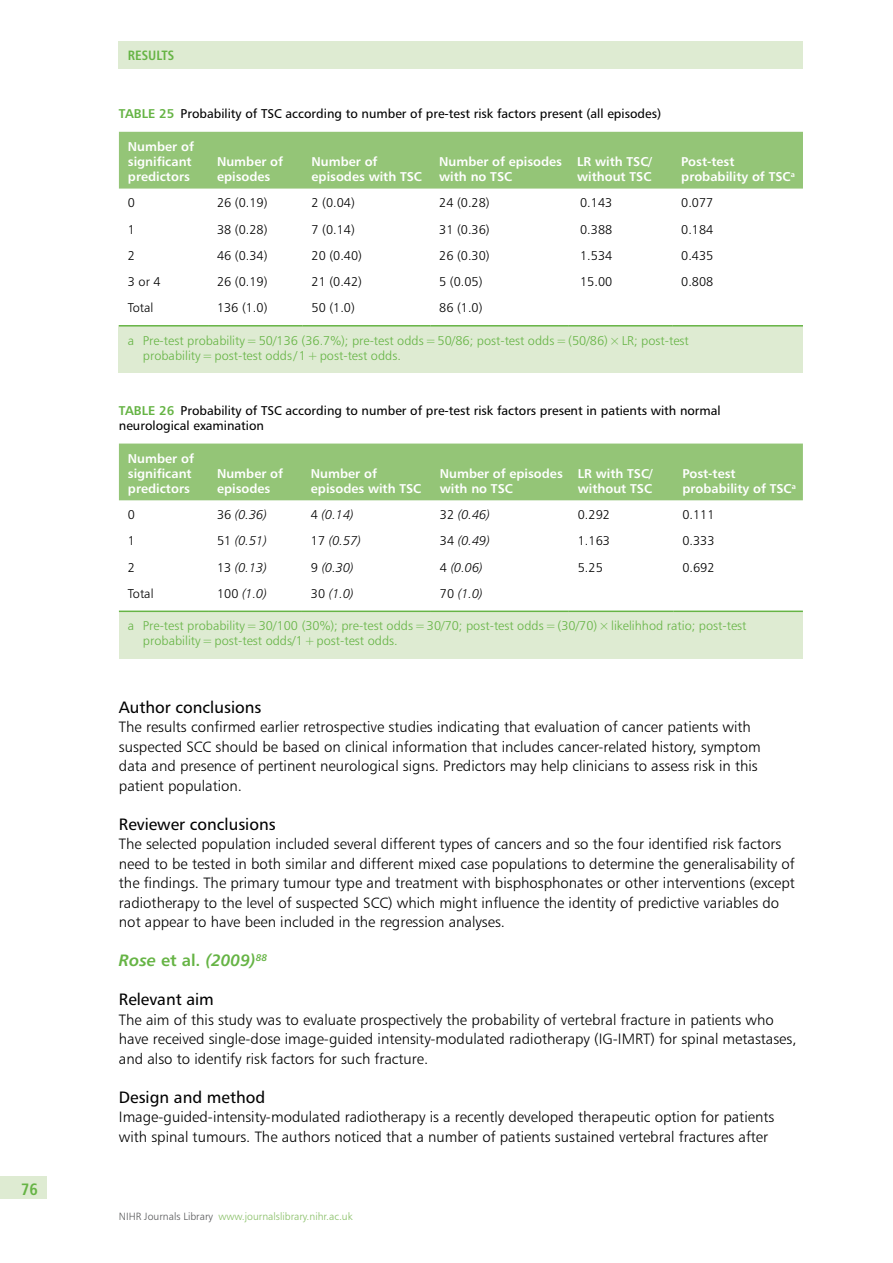
<style>
.page{position:relative;width:893px;height:1263px;background:#fff}
.page>*{position:absolute;margin:0;border:0;box-sizing:border-box;transform-origin:0 0}
.t1{font:16.5px "Humanist 777 BT Roman B";color:#000}
.t2{font:16.5px "Humanist 777 BT Bold Italic B";color:#66b445}
.t3{font:16.5px "Humanist 777 BT Bold Condensed B";color:#66b445}
.t4{font:15px/19.5px "Humanist 777 BT Light B";color:#000}
.t5{font:13.5px "Humanist 777 BT Bold Condensed B";color:#66b445}
.t6{font:12.75px/15px "Humanist 777 BT Bold B";color:#fff}
.t7{font:12.75px/15px "Humanist 777 BT Light B";color:#66b445}
.t8{font:12.75px "Humanist 777 BT Light B";color:#000}
.t9{font:12.75px/15px "Humanist 777 BT Roman B";color:#000}
.t10{font:12.75px "Humanist 777 BT Light Italic B";color:#000}
.t11{font:10.5px "Humanist 777 BT Light B";color:#86be64}
.s1{font-family:"Humanist 777 BT Bold B";color:#66b445}
.s2{font-family:"Humanist 777 BT Light B"}
.s3{font-family:"Humanist 777 BT Bold B"}
.s4{color:#58595b}
</style>
<div class="page">
<div style="left:119px;top:41px;width:684px;height:27px;background:#deebd2"></div>
<div style="left:0;top:1177px;width:47px;height:22px;background:#deebd2"></div>
<div style="left:119px;top:132px;width:684px;height:57px;background:#94c577"></div>
<div style="left:119px;top:326px;width:684px;height:47px;background:#deebd2"></div>
<hr style="left:119px;top:325px;width:89px;height:2px;background:#66b445">
<hr style="left:208px;top:325px;width:95px;height:2px;background:#66b445">
<hr style="left:303px;top:325px;width:127px;height:2px;background:#66b445">
<hr style="left:430px;top:325px;width:138px;height:2px;background:#66b445">
<hr style="left:568px;top:325px;width:104px;height:2px;background:#66b445">
<hr style="left:672px;top:325px;width:131px;height:2px;background:#66b445">
<div style="left:119px;top:443px;width:684px;height:57px;background:#94c577"></div>
<div style="left:119px;top:611px;width:684px;height:47px;background:#deebd2"></div>
<hr style="left:119px;top:610px;width:89px;height:2px;background:#66b445">
<hr style="left:208px;top:610px;width:94px;height:2px;background:#66b445">
<hr style="left:302px;top:610px;width:129px;height:2px;background:#66b445">
<hr style="left:431px;top:610px;width:138px;height:2px;background:#66b445">
<hr style="left:569px;top:610px;width:104px;height:2px;background:#66b445">
<hr style="left:673px;top:610px;width:130px;height:2px;background:#66b445">
<p class="t3" style="left:21px;top:1178px;width:18px">76</p>
<p class="t5" style="left:128px;top:47px;width:48px">RESULTS</p>
<p class="t9" style="left:119px;top:106px;width:544px"><span class="s1">TABLE 25</span> Probability of TSC according to number of pre-test risk factors present (all episodes)</p>
<p class="t6" style="left:128px;top:139px;width:68px">Number of significant predictors</p>
<p class="t6" style="left:217px;top:154px;width:68px">Number of episodes</p>
<p class="t6" style="left:312px;top:154px;width:112px">Number of episodes with TSC</p>
<p class="t6" style="left:439px;top:154px;width:124px">Number of episodes with no TSC</p>
<p class="t6" style="left:577px;top:154px;width:76px">LR with TSC/ without TSC</p>
<p class="t6" style="left:681px;top:154px;width:115px">Post-test probability of TSC<sup>a</sup></p>
<p class="t8" style="left:128px;top:195px;width:9px">0</p>
<p class="t8" style="left:217px;top:195px;width:52px">26 (0.19)</p>
<p class="t8" style="left:312px;top:195px;width:45px">2 (0.04)</p>
<p class="t8" style="left:439px;top:195px;width:52px">24 (0.28)</p>
<p class="t8" style="left:580px;top:195px;width:34px">0.143</p>
<p class="t8" style="left:681px;top:195px;width:34px">0.077</p>
<p class="t8" style="left:128px;top:221px;width:9px">1</p>
<p class="t8" style="left:217px;top:221px;width:52px">38 (0.28)</p>
<p class="t8" style="left:312px;top:221px;width:45px">7 (0.14)</p>
<p class="t8" style="left:439px;top:221px;width:52px">31 (0.36)</p>
<p class="t8" style="left:580px;top:221px;width:34px">0.388</p>
<p class="t8" style="left:681px;top:221px;width:34px">0.184</p>
<p class="t8" style="left:128px;top:248px;width:9px">2</p>
<p class="t8" style="left:217px;top:248px;width:52px">46 (0.34)</p>
<p class="t8" style="left:312px;top:248px;width:52px">20 (0.40)</p>
<p class="t8" style="left:439px;top:248px;width:52px">26 (0.30)</p>
<p class="t8" style="left:580px;top:248px;width:34px">1.534</p>
<p class="t8" style="left:681px;top:248px;width:34px">0.435</p>
<p class="t8" style="left:128px;top:274px;width:34px">3 or 4</p>
<p class="t8" style="left:217px;top:274px;width:52px">26 (0.19)</p>
<p class="t8" style="left:312px;top:274px;width:52px">21 (0.42)</p>
<p class="t8" style="left:439px;top:274px;width:45px">5 (0.05)</p>
<p class="t8" style="left:580px;top:274px;width:34px">15.00</p>
<p class="t8" style="left:681px;top:274px;width:34px">0.808</p>
<p class="t8" style="left:128px;top:300px;width:27px">Total</p>
<p class="t8" style="left:217px;top:300px;width:52px">136 (1.0)</p>
<p class="t8" style="left:312px;top:300px;width:45px">50 (1.0)</p>
<p class="t8" style="left:439px;top:300px;width:45px">86 (1.0)</p>
<p class="t7" style="left:143px;top:332px;width:547px;text-indent:-15px">a Pre-test probability=50/136 (36.7%); pre-test odds=50/86; post-test odds=(50/86)×LR; post-test probability=post-test odds/1+post-test odds.</p>
<p class="t9" style="left:119px;top:403px;width:603px"><span class="s1">TABLE 26</span> Probability of TSC according to number of pre-test risk factors present in patients with normal neurological examination</p>
<p class="t6" style="left:128px;top:451px;width:68px">Number of significant predictors</p>
<p class="t6" style="left:217px;top:466px;width:68px">Number of episodes</p>
<p class="t6" style="left:311px;top:466px;width:112px">Number of episodes with TSC</p>
<p class="t6" style="left:440px;top:466px;width:124px">Number of episodes with no TSC</p>
<p class="t6" style="left:578px;top:466px;width:76px">LR with TSC/ without TSC</p>
<p class="t6" style="left:682px;top:466px;width:115px">Post-test probability of TSC<sup>a</sup></p>
<p class="t8" style="left:128px;top:507px;width:9px">0</p>
<p class="t10" style="left:217px;top:507px;width:51px"><span class="s2">36</span> (0.36)</p>
<p class="t10" style="left:311px;top:507px;width:44px"><span class="s2">4</span> (0.14)</p>
<p class="t10" style="left:440px;top:507px;width:51px"><span class="s2">32</span> (0.46)</p>
<p class="t8" style="left:578px;top:507px;width:34px">0.292</p>
<p class="t8" style="left:682px;top:507px;width:34px">0.111</p>
<p class="t8" style="left:128px;top:533px;width:9px">1</p>
<p class="t10" style="left:217px;top:533px;width:51px"><span class="s2">51</span> (0.51)</p>
<p class="t10" style="left:311px;top:533px;width:51px"><span class="s2">17</span> (0.57)</p>
<p class="t10" style="left:440px;top:533px;width:51px"><span class="s2">34</span> (0.49)</p>
<p class="t8" style="left:578px;top:533px;width:34px">1.163</p>
<p class="t8" style="left:682px;top:533px;width:34px">0.333</p>
<p class="t8" style="left:128px;top:559px;width:9px">2</p>
<p class="t10" style="left:217px;top:559px;width:51px"><span class="s2">13</span> (0.13)</p>
<p class="t10" style="left:311px;top:559px;width:44px"><span class="s2">9</span> (0.30)</p>
<p class="t10" style="left:440px;top:559px;width:44px"><span class="s2">4</span> (0.06)</p>
<p class="t8" style="left:578px;top:559px;width:26px">5.25</p>
<p class="t8" style="left:682px;top:559px;width:34px">0.692</p>
<p class="t8" style="left:128px;top:585px;width:27px">Total</p>
<p class="t10" style="left:217px;top:585px;width:51px"><span class="s2">100</span> (1.0)</p>
<p class="t10" style="left:311px;top:585px;width:44px"><span class="s2">30</span> (1.0)</p>
<p class="t10" style="left:440px;top:585px;width:44px"><span class="s2">70</span> (1.0)</p>
<p class="t7" style="left:143px;top:618px;width:605px;text-indent:-15px">a Pre-test probability=30/100 (30%); pre-test odds=30/70; post-test odds=(30/70)×likelihhod ratio; post-test probability=post-test odds/1+post-test odds.</p>
<p class="t1" style="left:119px;top:696px;width:144px">Author conclusions</p>
<p class="t4" style="left:119px;top:717px;width:643px">The results confirmed earlier retrospective studies indicating that evaluation of cancer patients with suspected SCC should be based on clinical information that includes cancer-related history, symptom data and presence of pertinent neurological signs. Predictors may help clinicians to assess risk in this patient population.</p>
<p class="t1" style="left:119px;top:813px;width:158px">Reviewer conclusions</p>
<p class="t4" style="left:119px;top:834px;width:677px">The selected population included several different types of cancers and so the four identified risk factors need to be tested in both similar and different mixed case populations to determine the generalisability of the findings. The primary tumour type and treatment with bisphosphonates or other interventions (except radiotherapy to the level of suspected SCC) which might influence the identity of predictive variables do not appear to have been included in the regression analyses.</p>
<p class="t2" style="left:119px;top:950px;width:150px">Rose <span class="s3">et al.</span> (2009)<sup>88</sup></p>
<p class="t1" style="left:119px;top:989px;width:96px">Relevant aim</p>
<p class="t4" style="left:119px;top:1009px;width:679px">The aim of this study was to evaluate prospectively the probability of vertebral fracture in patients who have received single-dose image-guided intensity-modulated radiotherapy (IG-IMRT) for spinal metastases, and also to identify risk factors for such fracture.</p>
<p class="t1" style="left:119px;top:1086px;width:148px">Design and method</p>
<p class="t4" style="left:119px;top:1107px;width:657px">Image-guided-intensity-modulated radiotherapy is a recently developed therapeutic option for patients with spinal tumours. The authors noticed that a number of patients sustained vertebral fractures after</p>
<p class="t11" style="left:119px;top:1210px;width:235px"><span class="s4">NIHR Journals Library</span> www.journalslibrary.nihr.ac.uk</p>
</div>
